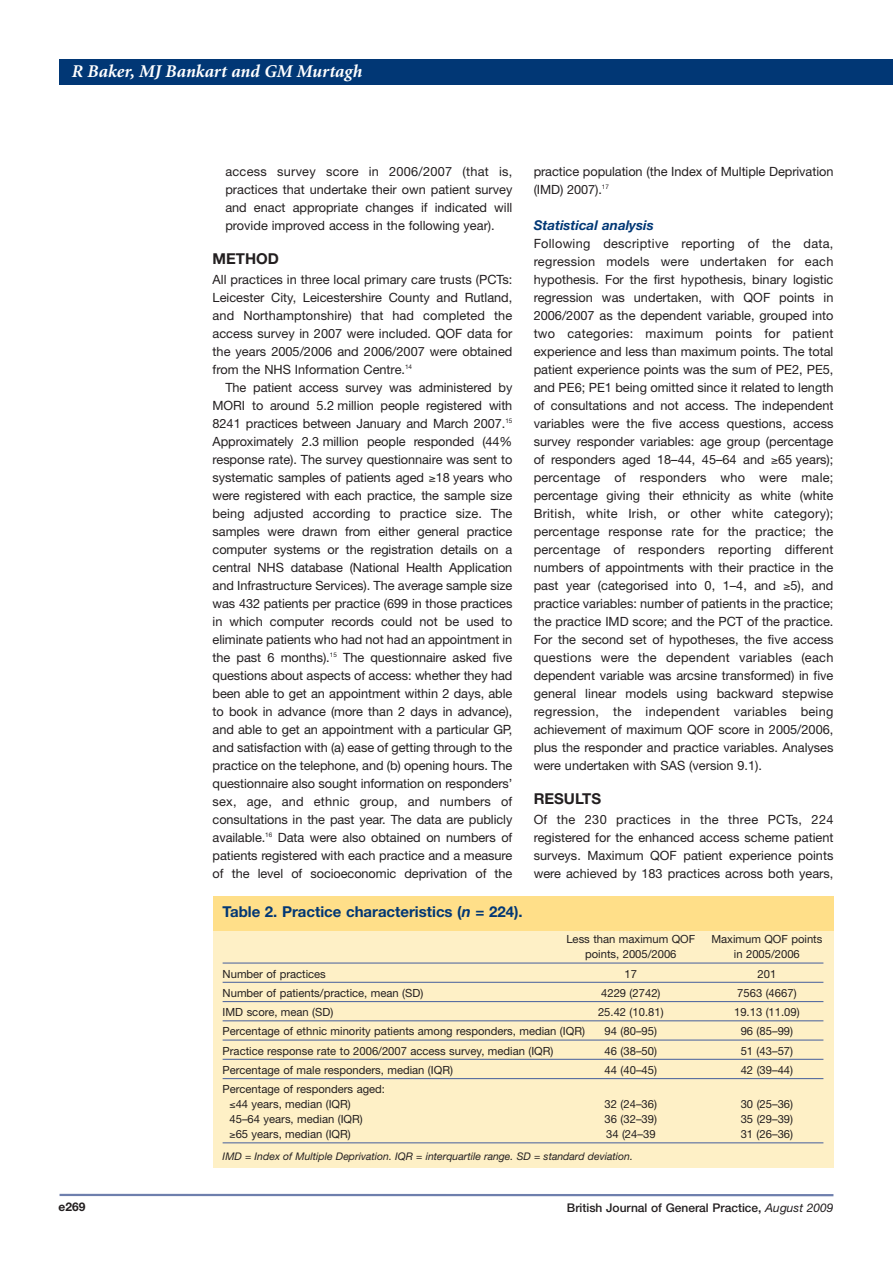
<style>
.page{position:relative;width:893px;height:1263px;background:#fff}
.page>*{position:absolute;margin:0;border:0;box-sizing:border-box;transform-origin:0 0}
.t1{font:italic 700 18px "Minion";color:#fff}
.t2{font:700 15px "Helvetica Neue";color:#013775}
.t3{font:700 15px "Helvetica Neue";color:#231f20}
.t4{font:italic 700 13.5px "Helvetica Neue";color:#013775}
.t5{font:12.75px/18px "Helvetica Neue";color:#231f20;text-align:justify}
.t6{font:500 12px "Helvetica Neue";color:#231f20}
.t7{font:700 12px "Helvetica Neue";color:#231f20}
.t8{font:11.25px/15px "Helvetica Neue";color:#231f20}
.t9{font:italic 10.5px "Helvetica Neue";color:#231f20}
.s1{font-style:italic}
.s2{font-weight:400;font-style:italic}
</style>
<div class="page">
<div style="left:60px;top:60px;width:833px;height:25px;background:#013775"></div>
<hr style="left:60px;top:1194px;width:773px;height:2px;background:#6e7fad">
<div style="left:213px;top:896px;width:620px;height:271px;background:#fef0c6"></div>
<hr style="left:223px;top:962px;width:600px;height:1px;background:#596ea1">
<hr style="left:223px;top:982px;width:600px;height:1px;background:#596ea1">
<hr style="left:223px;top:1001px;width:600px;height:1px;background:#596ea1">
<hr style="left:223px;top:1020px;width:600px;height:1px;background:#596ea1">
<hr style="left:223px;top:1039px;width:600px;height:2px;background:#596ea1">
<hr style="left:223px;top:1059px;width:600px;height:1px;background:#596ea1">
<hr style="left:223px;top:1078px;width:600px;height:1px;background:#596ea1">
<hr style="left:223px;top:1142px;width:600px;height:1px;background:#596ea1">
<div style="left:213px;top:896px;width:620px;height:34px;background:#ffdf89"></div>
<h1 class="t1" style="left:72px;top:64px;width:292px">R Baker, MJ Bankart and GM Murtagh</h1>
<p class="t5" style="left:225px;top:163px;width:289px">access survey score in 2006/2007 (that is, practices that undertake their own patient survey and enact appropriate changes if indicated will provide improved access in the following year).</p>
<p class="t3" style="left:213px;top:253px;width:68px">METHOD</p>
<p class="t5" style="left:213px;top:271px;width:301px">All practices in three local primary care trusts (PCTs:<br>Leicester City, Leicestershire County and Rutland, and Northamptonshire) that had completed the access survey in 2007 were included. QOF data for the years 2005/2006 and 2006/2007 were obtained from the NHS Information Centre.<sup>14</sup></p>
<p class="t5" style="left:213px;top:379px;width:301px;text-indent:13px">The patient access survey was administered by MORI to around 5.2 million people registered with 8241 practices between January and March 2007.<sup>15<br></sup>Approximately 2.3 million people responded (44% response rate). The survey questionnaire was sent to systematic samples of patients aged ≥18 years who were registered with each practice, the sample size being adjusted according to practice size. The samples were drawn from either general practice computer systems or the registration details on a central NHS database (National Health Application and Infrastructure Services). The average sample size was 432 patients per practice (699 in those practices in which computer records could not be used to eliminate patients who had not had an appointment in the past 6 months).<sup>15</sup> The questionnaire asked five questions about aspects of access: whether they had been able to get an appointment within 2 days, able to book in advance (more than 2 days in advance), and able to get an appointment with a particular GP, and satisfaction with (a) ease of getting through to the practice on the telephone, and (b) opening hours. The questionnaire also sought information on responders’ sex, age, and ethnic group, and numbers of consultations in the past year. The data are publicly available.<sup>16</sup> Data were also obtained on numbers of patients registered with each practice and a measure of the level of socioeconomic deprivation of the</p>
<p class="t2" style="left:223px;top:906px;width:302px">Table 2. Practice characteristics (<span class="s1">n</span> = 224).</p>
<p class="t5" style="left:534px;top:163px;width:301px">practice population (the Index of Multiple Deprivation (IMD) 2007).<sup>17</sup></p>
<p class="t4" style="left:534px;top:220px;width:122px">Statistical analysis</p>
<p class="t5" style="left:534px;top:235px;width:301px">Following descriptive reporting of the data, regression models were undertaken for each hypothesis. For the first hypothesis, binary logistic regression was undertaken, with QOF points in 2006/2007 as the dependent variable, grouped into two categories: maximum points for patient experience and less than maximum points. The total patient experience points was the sum of PE2, PE5, and PE6; PE1 being omitted since it related to length of consultations and not access. The independent variables were the five access questions, access survey responder variables: age group (percentage of responders aged 18–44, 45–64 and ≥65 years); percentage of responders who were male; percentage giving their ethnicity as white (white British, white Irish, or other white category); percentage response rate for the practice; the percentage of responders reporting different numbers of appointments with their practice in the past year (categorised into 0, 1–4, and ≥5), and practice variables: number of patients in the practice; the practice IMD score; and the PCT of the practice.<br>For the second set of hypotheses, the five access questions were the dependent variables (each dependent variable was arcsine transformed) in five general linear models using backward stepwise regression, the independent variables being achievement of maximum QOF score in 2005/2006, plus the responder and practice variables. Analyses were undertaken with SAS (version 9.1).</p>
<p class="t3" style="left:534px;top:793px;width:69px">RESULTS</p>
<p class="t5" style="left:534px;top:811px;width:301px">Of the 230 practices in the three PCTs, 224 registered for the enhanced access scheme patient surveys. Maximum QOF patient experience points were achieved by 183 practices across both years,</p>
<p class="t8" style="left:566px;top:933px;width:130px">Less than maximum QOF</p>
<p class="t8" style="left:711px;top:933px;width:113px">Maximum QOF points</p>
<p class="t8" style="left:585px;top:948px;width:93px">points, 2005/2006</p>
<p class="t8" style="left:734px;top:948px;width:67px">in 2005/2006</p>
<p class="t8" style="left:223px;top:967px;width:105px">Number of practices</p>
<p class="t8" style="left:625px;top:967px;width:14px">17</p>
<p class="t8" style="left:757px;top:967px;width:20px">201</p>
<p class="t8" style="left:223px;top:986px;width:202px">Number of patients/practice, mean (SD)</p>
<p class="t8" style="left:601px;top:986px;width:61px">4229 (2742)</p>
<p class="t8" style="left:737px;top:986px;width:61px">7563 (4667)</p>
<p class="t8" style="left:223px;top:1005px;width:112px">IMD score, mean (SD)</p>
<p class="t8" style="left:598px;top:1005px;width:67px">25.42 (10.81)</p>
<p class="t8" style="left:734px;top:1005px;width:67px">19.13 (11.09)</p>
<p class="t8" style="left:223px;top:1025px;width:364px">Percentage of ethnic minority patients among responders, median (IQR)</p>
<p class="t8" style="left:605px;top:1025px;width:54px">94 (80–95)</p>
<p class="t8" style="left:741px;top:1025px;width:54px">96 (85–99)</p>
<p class="t8" style="left:223px;top:1044px;width:332px">Practice response rate to 2006/2007 access survey, median (IQR)</p>
<p class="t8" style="left:605px;top:1044px;width:54px">46 (38–50)</p>
<p class="t8" style="left:741px;top:1044px;width:54px">51 (43–57)</p>
<p class="t8" style="left:223px;top:1063px;width:232px">Percentage of male responders, median (IQR)</p>
<p class="t8" style="left:605px;top:1063px;width:54px">44 (40–45)</p>
<p class="t8" style="left:741px;top:1063px;width:54px">42 (39–44)</p>
<p class="t8" style="left:229px;top:1082px;width:157px;text-indent:-7px">Percentage of responders aged: ≤44 years, median (IQR)</p>
<p class="t8" style="left:605px;top:1097px;width:54px">32 (24–36)</p>
<p class="t8" style="left:741px;top:1097px;width:54px">30 (25–36)</p>
<p class="t8" style="left:229px;top:1112px;width:135px">45–64 years, median (IQR)</p>
<p class="t8" style="left:605px;top:1112px;width:54px">36 (32–39)</p>
<p class="t8" style="left:741px;top:1112px;width:54px">35 (29–39)</p>
<p class="t8" style="left:229px;top:1127px;width:123px">≥65 years, median (IQR)</p>
<p class="t8" style="left:606px;top:1127px;width:51px">34 (24–39</p>
<p class="t8" style="left:741px;top:1127px;width:54px">31 (26–36)</p>
<p class="t9" style="left:223px;top:1152px;width:412px">IMD = Index of Multiple Deprivation. IQR = interquartile range. SD = standard deviation.</p>
<p class="t7" style="left:58px;top:1202px;width:28px">e269</p>
<p class="t6" style="left:567px;top:1203px;width:268px">British Journal of General Practice, <span class="s2">August 2009</span></p>
</div>
